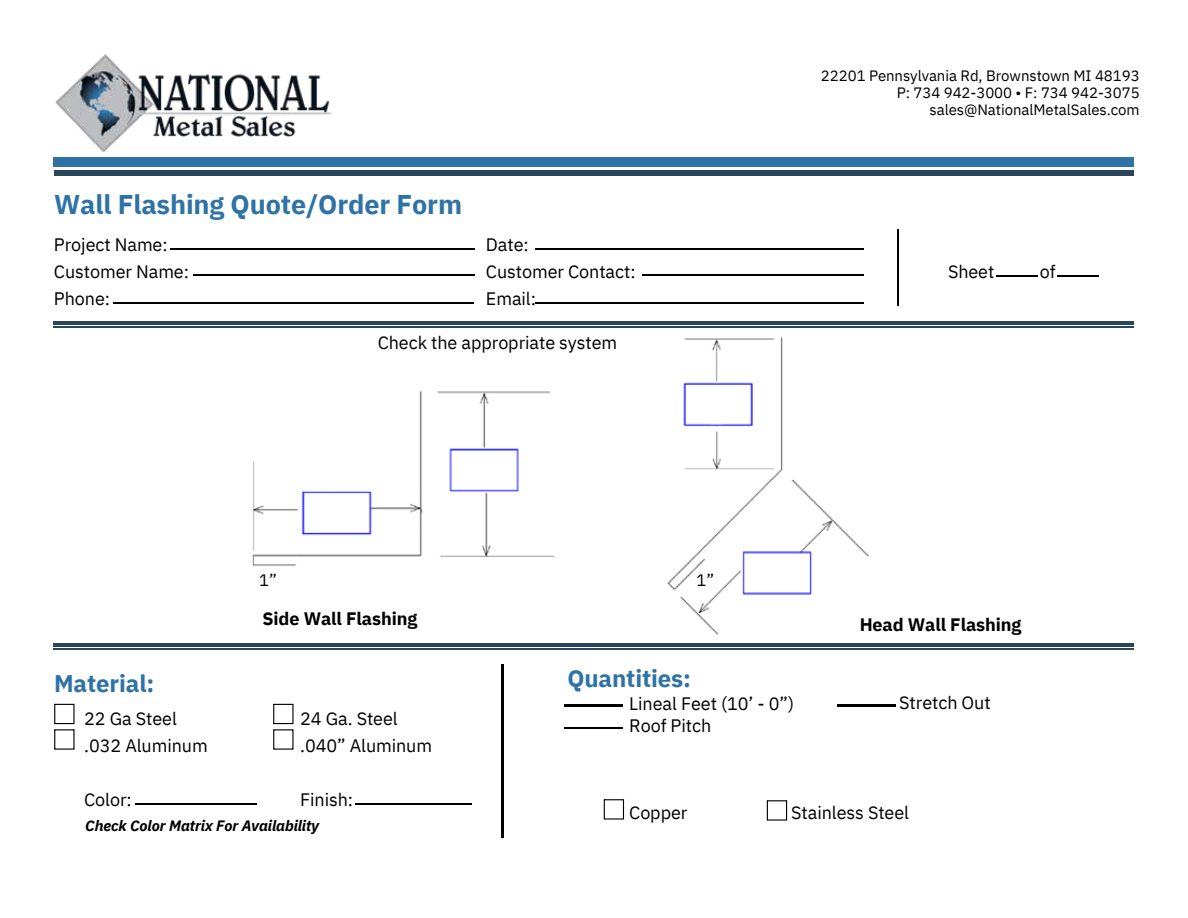
<style>
.page{position:relative;width:1188px;height:918px;background:#fff}
.page>*{position:absolute;margin:0;border:0;box-sizing:border-box;transform-origin:0 0}
.t1{font:700 27px "IBM Plex Sans";letter-spacing:-.005em;color:#2f73a6}
.t2{font:700 24px "IBM Plex Sans";letter-spacing:-.005em;color:#2f73a6}
.t3{font:18px/27px "IBM Plex Sans";letter-spacing:-.005em;color:#000}
.t4{font:700 18px "IBM Plex Sans";letter-spacing:-.005em;color:#000}
.t5{font:16.5px "IBM Plex Sans";color:#000}
.t6{font:15px/16.8px "IBM Plex Sans";letter-spacing:-.005em;color:#000;text-align:right}
.t7{font:italic 700 15px "IBM Plex Sans";letter-spacing:-.005em;color:#000}
</style>
<div class="page">
<img style="left:252px;top:337px;width:617px;height:298px">
<img style="left:55px;top:54px;width:277px;height:98px">
<svg style="left:54px;top:704px;width:21px;height:46px"></svg>
<hr style="left:135px;top:803px;width:121px;height:2px;background:#000">
<svg style="left:273px;top:704px;width:21px;height:46px"></svg>
<hr style="left:113px;top:302px;width:361px;height:1px;background:#000">
<hr style="left:171px;top:249px;width:304px;height:1px;background:#000">
<hr style="left:194px;top:275px;width:281px;height:1px;background:#000">
<hr style="left:356px;top:803px;width:116px;height:2px;background:#000">
<hr style="left:536px;top:249px;width:328px;height:1px;background:#000">
<hr style="left:536px;top:303px;width:328px;height:1px;background:#000">
<hr style="left:643px;top:275px;width:221px;height:1px;background:#000">
<hr style="left:897px;top:229px;width:2px;height:76px;background:#000">
<hr style="left:997px;top:275px;width:41px;height:2px;background:#000">
<hr style="left:54px;top:322px;width:1080px;height:3px;background:#29465c">
<hr style="left:54px;top:327px;width:1080px;height:1px;background:#29465c">
<div style="left:54px;top:157px;width:1080px;height:9px;background:#2f73a6"></div>
<hr style="left:54px;top:171px;width:1080px;height:4px;background:#29465c">
<hr style="left:565px;top:705px;width:58px;height:1px;background:#000">
<hr style="left:565px;top:727px;width:58px;height:2px;background:#000">
<hr style="left:502px;top:664px;width:1px;height:173px;background:#000">
<hr style="left:54px;top:644px;width:1080px;height:3px;background:#29465c">
<hr style="left:54px;top:649px;width:1080px;height:1px;background:#29465c">
<hr style="left:838px;top:705px;width:58px;height:1px;background:#000">
<svg style="left:604px;top:799px;width:20px;height:21px"></svg>
<svg style="left:767px;top:800px;width:20px;height:21px"></svg>
<hr style="left:1057px;top:275px;width:41px;height:2px;background:#000">
<h1 class="t1" style="left:54px;top:187px;width:410px">Wall Flashing Quote/Order Form</h1>
<h4 class="t3" style="left:54px;top:231px;width:137px">Project Name:<br>Customer Name:<br>Phone:</h4>
<h4 class="t3" style="left:486px;top:231px;width:151px">Date:<br>Customer Contact:<br>Email:</h4>
<h4 class="t3" style="left:378px;top:329px;width:241px">Check the appropriate system</h4>
<p class="t6" style="left:821px;top:67px;width:320px">22201 Pennsylvania Rd, Brownstown MI 48193</p>
<p class="t6" style="left:897px;top:84px;width:244px">P: 734 942-3000 • F: 734 942-3075 sales@NationalMetalSales.com</p>
<h4 class="t3" style="left:948px;top:257px;width:48px">Sheet</h4>
<h4 class="t3" style="left:1040px;top:257px;width:17px">of</h4>
<h4 class="t5" style="left:259px;top:569px;width:19px">1”</h4>
<h4 class="t5" style="left:697px;top:569px;width:19px">1”</h4>
<p class="t4" style="left:262px;top:606px;width:156px">Side Wall Flashing</p>
<h5 class="t2" style="left:54px;top:667px;width:102px">Material:</h5>
<h2 class="t2" style="left:567px;top:663px;width:125px">Quantities:</h2>
<p class="t3" style="left:84px;top:704px;width:125px">22 Ga Steel .032 Aluminum</p>
<h4 class="t3" style="left:300px;top:704px;width:133px">24 Ga. Steel .040” Aluminum</h4>
<h4 class="t3" style="left:629px;top:692px;width:166px;line-height:22.5px">Lineal Feet (10’ - 0”)<br>Roof Pitch</h4>
<h4 class="t4" style="left:860px;top:613px;width:163px">Head Wall Flashing</h4>
<h2 class="t3" style="left:899px;top:689px;width:93px">Stretch Out</h2>
<h4 class="t3" style="left:84px;top:785px;width:49px">Color:</h4>
<h4 class="t3" style="left:300px;top:785px;width:54px">Finish:</h4>
<p class="t7" style="left:85px;top:816px;width:235px">Check Color Matrix For Availability</p>
<h3 class="t3" style="left:629px;top:799px;width:60px">Copper</h3>
<h3 class="t3" style="left:791px;top:799px;width:119px">Stainless Steel</h3>
</div>
